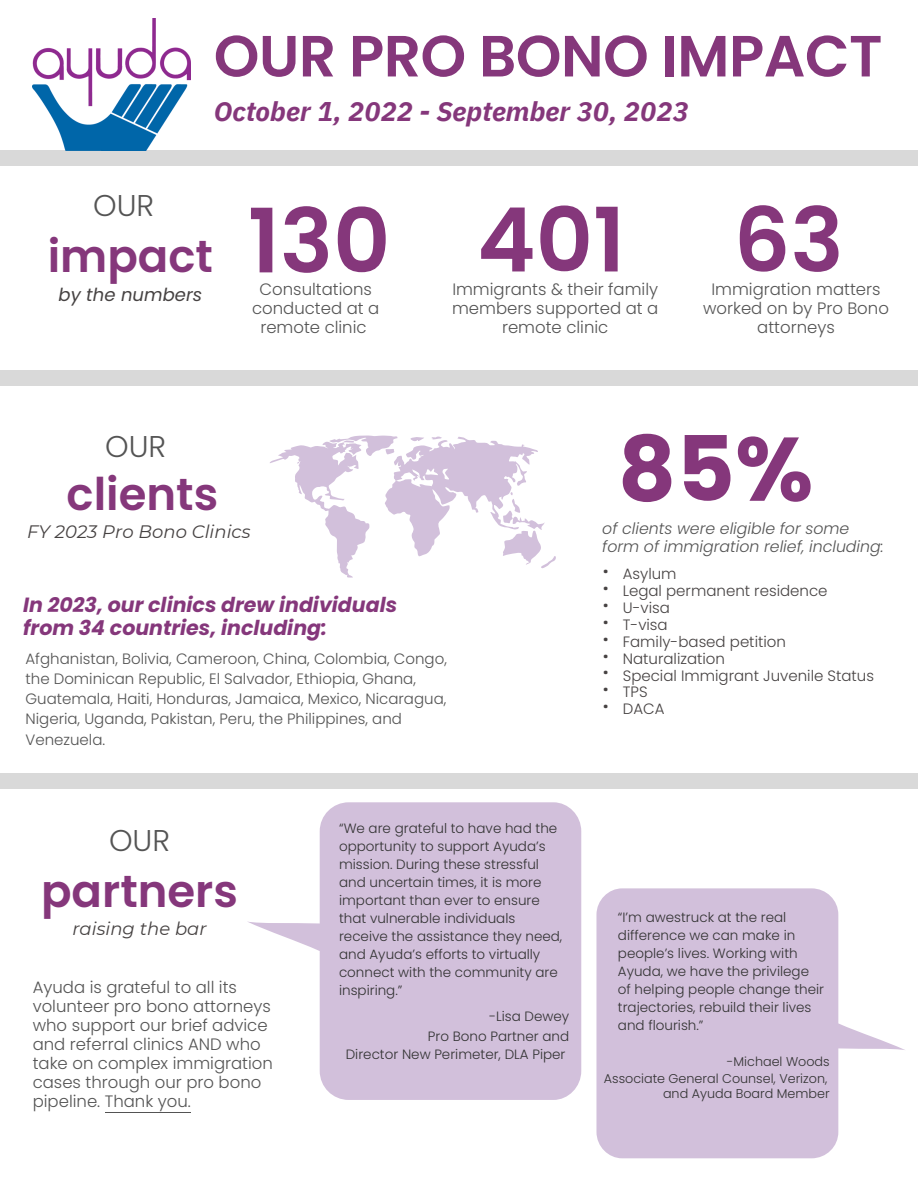
<style>
.page{position:relative;width:918px;height:1188px;background:#fff}
.page>*{position:absolute;margin:0;border:0;box-sizing:border-box;transform-origin:0 0}
.t1{font:700 90px "Poppins";color:#85377b}
.t2{font:600 88.8px "Poppins";color:#85377b}
.t3{font:600 58.05px "Poppins";letter-spacing:-.01em;color:#85377b}
.t4{font:600 45px "Poppins";color:#85377b}
.t5{font:300 30px "Poppins";color:#545454}
.t6{font:italic 700 27px "IBM Plex Sans";color:#85377b}
.t7{font:italic 700 20.55px/23.7px "Poppins";color:#85377b}
.t8{font:italic 18px "Montserrat";color:#464242}
.t9{font:italic 18px "Poppins";color:#464242}
.t10{font:300 16.5px/19.2px "Poppins";color:#545454;text-align:center}
.t11{font:italic 300 15.75px/18px "Poppins";color:#545454}
.t12{font:300 15px/20.2px "Poppins";color:#545454}
.t13{font:300 15px/16.8px "Poppins";color:#464242}
.t14{font:15px/16.8px "IBM Plex Sans";color:#464242;text-align:justify}
.t15{font:300 13.5px/18px "Poppins";color:#333}
.t16{font:300 12.75px "Poppins";color:#333}
</style>
<div class="page">
<hr style="left:105px;top:1113px;width:85px;height:1px;background:#545454">
<svg style="left:270px;top:435px;width:285px;height:142px"></svg>
<div style="left:0;top:150px;width:918px;height:15px;background:#d9d9d9"></div>
<div style="left:0;top:370px;width:918px;height:16px;background:#d9d9d9"></div>
<svg style="left:247px;top:802px;width:334px;height:298px;fill:#d2c0db"></svg>
<div style="left:0;top:773px;width:918px;height:16px;background:#d9d9d9"></div>
<svg style="left:596px;top:888px;width:309px;height:270px;fill:#d2c0db"></svg>
<img style="left:33px;top:19px;width:157px;height:131px">
<p class="t3" style="left:214px;top:16px;width:670px">OUR PRO BONO IMPACT</p>
<p class="t6" style="left:214px;top:93px;width:477px">October 1, 2022 - September 30, 2023</p>
<p class="t5" style="left:93px;top:184px;width:63px">OUR</p>
<p class="t4" style="left:48px;top:224px;width:167px">impact</p>
<p class="t9" style="left:59px;top:282px;width:145px">by the numbers</p>
<p class="t2" style="left:248px;top:179px;width:144px">130</p>
<p class="t10" style="left:252px;top:279px;width:129px">Consultations conducted at a remote clinic</p>
<p class="t5" style="left:105px;top:425px;width:63px">OUR</p>
<p class="t4" style="left:67px;top:463px;width:153px">clients</p>
<p class="t8" style="left:27px;top:521px;width:225px">FY 2023 Pro Bono Clinics</p>
<p class="t2" style="left:477px;top:178px;width:150px">401</p>
<p class="t10" style="left:452px;top:279px;width:208px">Immigrants &amp; their family members supported at a remote clinic</p>
<p class="t2" style="left:734px;top:178px;width:112px">63</p>
<p class="t10" style="left:703px;top:279px;width:187px">Immigration matters worked on by Pro Bono attorneys</p>
<p class="t1" style="left:618px;top:406px;width:197px">85%</p>
<p class="t11" style="left:602px;top:519px;width:283px">of clients were eligible for some form of immigration relief, including:</p>
<p class="t7" style="left:23px;top:593px;width:376px">In 2023, our clinics drew individuals from 34 countries, including:</p>
<p class="t12" style="left:26px;top:648px;width:423px">Afghanistan, Bolivia, Cameroon, China, Colombia, Congo, the Dominican Republic, El Salvador, Ethiopia, Ghana, Guatemala, Haiti, Honduras, Jamaica, Mexico, Nicaragua, Nigeria, Uganda, Pakistan, Peru, the Philippines, and Venezuela.</p>
<p class="t5" style="left:109px;top:820px;width:63px">OUR</p>
<p class="t4" style="left:41px;top:860px;width:198px">partners</p>
<p class="t8" style="left:72px;top:918px;width:136px">raising the bar</p>
<p class="t10" style="left:33px;top:977px;width:242px;text-align:left">Ayuda is grateful to all its volunteer pro bono attorneys who support our brief advice and referral clinics AND who take on complex immigration cases through our pro bono pipeline. Thank you.</p>
<p class="t15" style="left:339px;top:820px;width:220px">“We are grateful to have had the opportunity to support Ayuda’s mission. During these stressful</p>
<p class="t15" style="left:339px;top:874px;width:204px">and uncertain times, it is more important than ever to ensure</p>
<p class="t15" style="left:339px;top:910px;width:178px">that vulnerable individuals</p>
<p class="t15" style="left:339px;top:928px;width:225px">receive the assistance they need, and Ayuda’s efforts to virtually connect with the community are inspiring.”</p>
<p class="t15" style="left:489px;top:1007px;width:82px">-Lisa Dewey</p>
<p class="t15" style="left:428px;top:1028px;width:143px">Pro Bono Partner and</p>
<p class="t15" style="left:346px;top:1046px;width:221px">Director New Perimeter, DLA Piper</p>
<p class="t14" style="left:603px;top:562px;width:7px">• • • • • • • • •</p>
<p class="t13" style="left:623px;top:566px;width:55px">Asylum</p>
<p class="t13" style="left:623px;top:583px;width:206px">Legal permanent residence</p>
<p class="t13" style="left:623px;top:599px;width:49px">U-visa</p>
<p class="t13" style="left:623px;top:616px;width:46px">T-visa</p>
<p class="t13" style="left:623px;top:633px;width:165px">Family-based petition<br>Naturalization</p>
<p class="t13" style="left:623px;top:667px;width:253px">Special Immigrant Juvenile Status<br>TPS</p>
<p class="t13" style="left:623px;top:701px;width:43px">DACA</p>
<p class="t15" style="left:618px;top:909px;width:193px">“I’m awestruck at the real difference we can make in people’s lives. Working with<br>Ayuda, we have the privilege</p>
<p class="t15" style="left:618px;top:981px;width:208px">of helping people change their trajectories, rebuild their lives and flourish.”</p>
<p class="t16" style="left:727px;top:1053px;width:104px">-Michael Woods</p>
<p class="t16" style="left:604px;top:1070px;width:225px">Associate General Counsel, Verizon,</p>
<p class="t16" style="left:663px;top:1085px;width:168px">and Ayuda Board Member</p>
</div>
